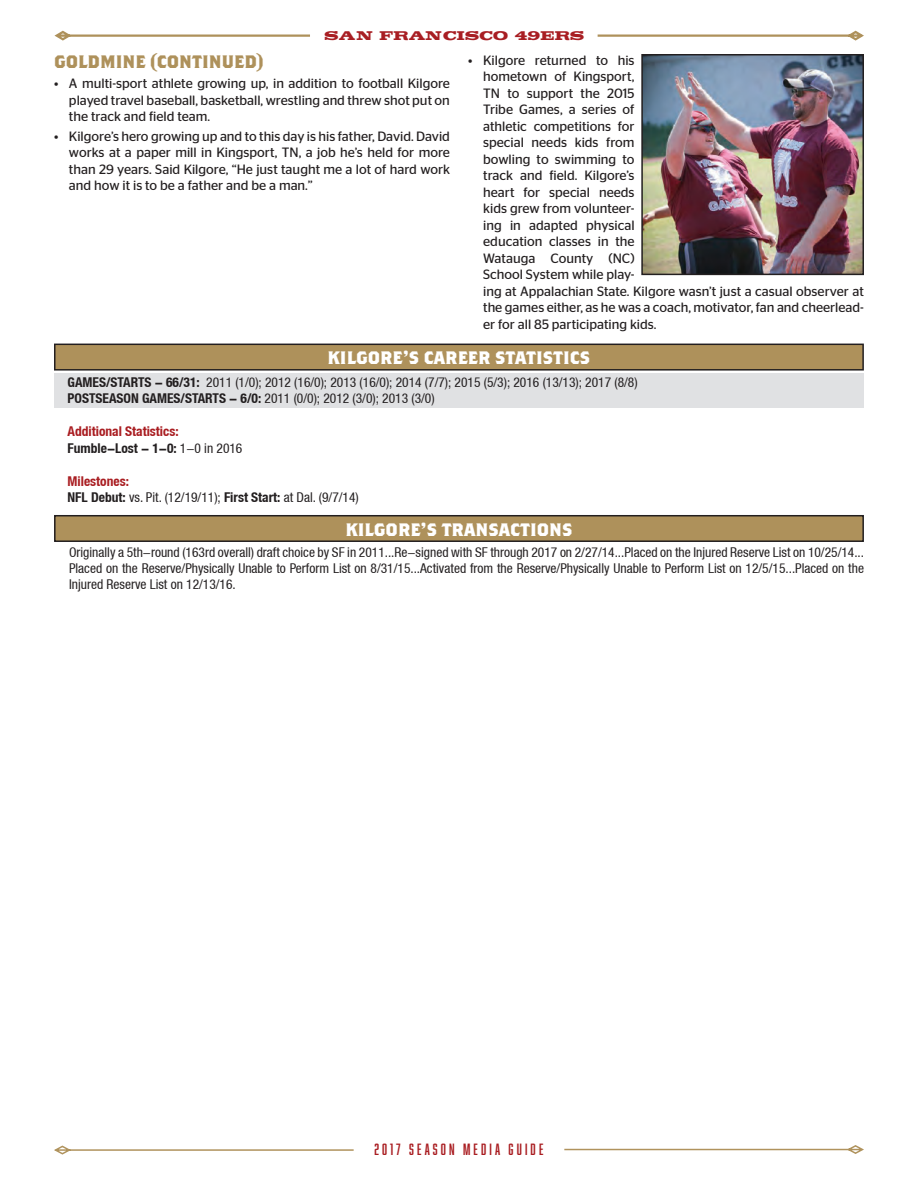
<style>
.page{position:relative;width:918px;height:1188px;background:#fff}
.page>*{position:absolute;margin:0;border:0;box-sizing:border-box;transform-origin:0 0}
.t1{font:700 18px "Brothers OT";color:#fff}
.t2{font:700 18px "Brothers OT";color:#ae915b}
.t3{font:700 expanded 15.15px "Faithful";color:#a81e23}
.t4{font:15px "Abolition";letter-spacing:.21em;color:#a91d21}
.t5{font:13.5px/16.5px "Stag Sans";color:#231f20;text-align:justify}
.t6{font:condensed 13.5px/16px "Helvetica Neue LT";color:#231f20}
.t7{font:700 condensed 13.5px/16.5px "Helvetica Neue LT";color:#a91d21}
.s1{font-weight:700}
.s2{color:#231f20}
.s3{font-weight:400;color:#231f20}
.s4{font-weight:700;color:#a91d21}
</style>
<div class="page">
<svg style="left:54px;top:30px;width:810px;height:11px"></svg>
<svg style="left:564px;top:1145px;width:300px;height:9px"></svg>
<svg style="left:54px;top:1145px;width:300px;height:10px"></svg>
<img style="left:644px;top:57px;width:217px;height:215px">
<div style="left:641px;top:54px;width:223px;height:221px;border:2px solid #231f20"></div>
<div style="left:54px;top:374px;width:810px;height:34px;background:#e0e1e3"></div>
<div style="left:55px;top:344px;width:808px;height:26px;background:#ae915b"></div>
<div style="left:54px;top:344px;width:810px;height:27px;border:2px solid #231f20"></div>
<div style="left:55px;top:516px;width:808px;height:25px;background:#ae915b"></div>
<div style="left:54px;top:515px;width:810px;height:27px;border:2px solid #231f20"></div>
<p class="t3" style="left:325px;top:30px;width:261px">SAN FRANCISCO 49ERS</p>
<h1 class="t2" style="left:54px;top:54px;width:211px">GOLDMINE (CONTINUED)</h1>
<p class="t5" style="left:69px;top:75px;width:383px;text-indent:-15px">• A multi-sport athlete growing up, in addition to football Kilgore played travel baseball, basketball, wrestling and threw shot put on the track and field team.</p>
<p class="t5" style="left:69px;top:128px;width:383px;text-indent:-15px">• Kilgore’s hero growing up and to this day is his father, David. David works at a paper mill in Kingsport, TN, a job he’s held for more than 29 years. Said Kilgore, “He just taught me a lot of hard work and how it is to be a father and be a man.”</p>
<p class="t5" style="left:483px;top:52px;width:382px;text-align:left;text-indent:-15px">• Kilgore returned to his<br>hometown of Kingsport,<br>TN to support the 2015<br>Tribe Games, a series of<br>athletic competitions for<br>special needs kids from<br>bowling to swimming to<br>track and field. Kilgore’s<br>heart for special needs<br>kids grew from volunteer-<br>ing in adapted physical<br>education classes in the<br>Watauga County (NC)<br>School System while play-<br>ing at Appalachian State. Kilgore wasn’t just a casual observer at the games either, as he was a coach, motivator, fan and cheerlead&shy;er for all 85 participating kids.</p>
<h1 class="t1" style="left:328px;top:350px;width:264px">KILGORE’S CAREER STATISTICS</h1>
<p class="t6" style="left:68px;top:373px;width:572px;line-height:16.5px"><span class="s1">GAMES/STARTS - 66/31:</span> 2011 (1/0); 2012 (16/0); 2013 (16/0); 2014 (7/7); 2015 (5/3); 2016 (13/13); 2017 (8/8)<br><span class="s1">POSTSEASON GAMES/STARTS - 6/0:</span> 2011 (0/0); 2012 (3/0); 2013 (3/0)</p>
<p class="t7" style="left:68px;top:423px;width:176px">Additional Statistics:<br><span class="s2">Fumble-Lost - 1-0:</span> <span class="s3">1-0 in 2016</span></p>
<p class="t6" style="left:68px;top:472px;width:293px;line-height:16.5px"><span class="s4">Milestones:<br></span><span class="s1">NFL Debut:</span> vs. Pit. (12/19/11); <span class="s1">First Start:</span> at Dal. (9/7/14)</p>
<h1 class="t1" style="left:345px;top:521px;width:229px">KILGORE’S TRANSACTIONS</h1>
<p class="t6" style="left:69px;top:544px;width:797px;text-align:justify">Originally a 5th-round (163rd overall) draft choice by SF in 2011...Re-signed with SF through 2017 on 2/27/14...Placed on the Injured Reserve List on 10/25/14...<br>Placed on the Reserve/Physically Unable to Perform List on 8/31/15...Activated from the Reserve/Physically Unable to Perform List on 12/5/15...Placed on the Injured Reserve List on 12/13/16.</p>
<p class="t4" style="left:375px;top:1141px;width:170px">2017 SEASON MEDIA GUIDE</p>
</div>
